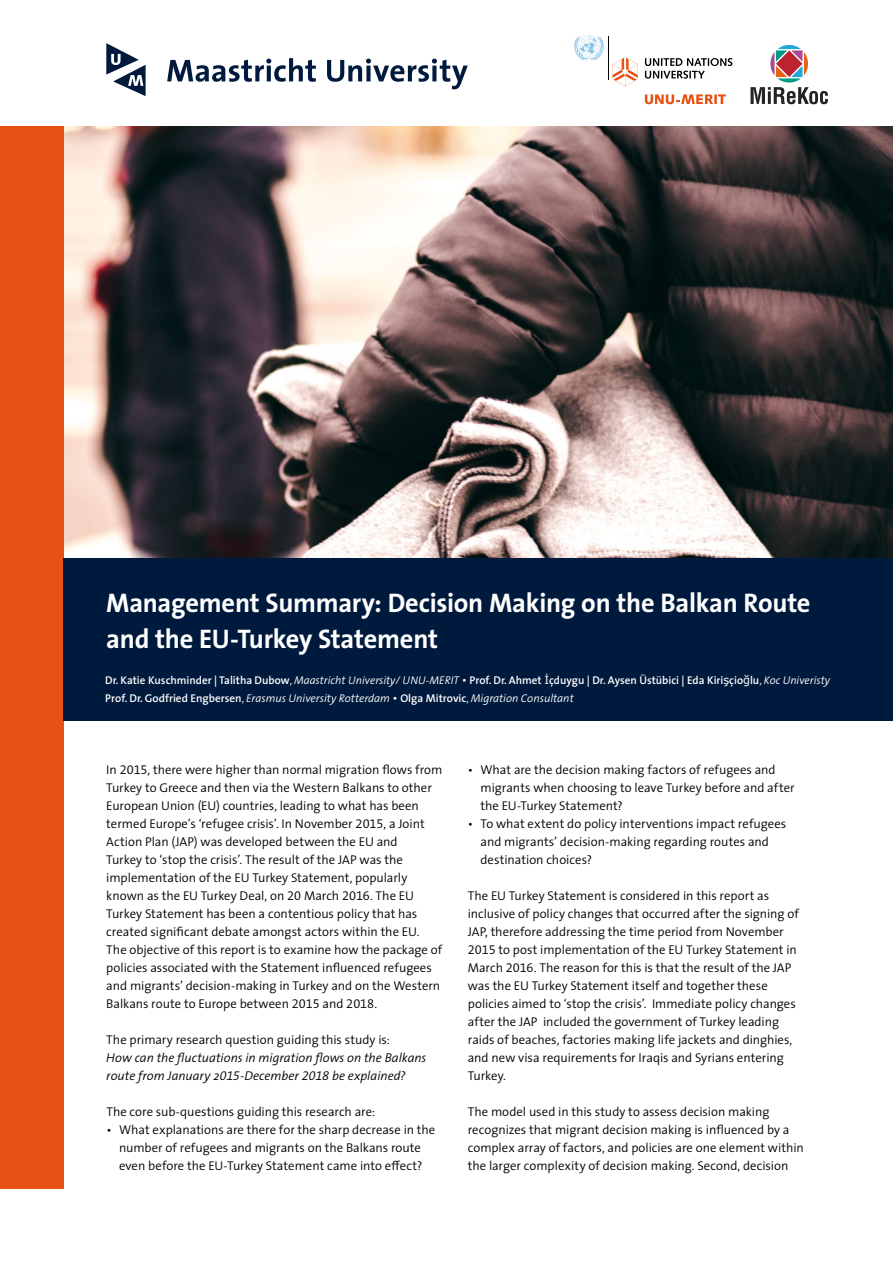
<style>
.page{position:relative;width:893px;height:1263px;background:#fff}
.page>*{position:absolute;margin:0;border:0;box-sizing:border-box;transform-origin:0 0}
.t1{font:700 27px/36px "The Sans";letter-spacing:-.01em;color:#fff}
.t2{font:300 12.75px/18px "The Sans";color:#000}
.t3{font:italic 300 12.75px/18px "The Sans";color:#000}
.t4{font:600 11.25px/18px "The Sans";color:#fff}
.s1{font-weight:300}
.s2{font-weight:300;font-style:italic}
.s3{font-weight:300;font-size:12.75px}
.s4{font-family:"Verdana";font-weight:400}
.s5{font-family:"The Sans Semi Light Expert";font-weight:400}
.s6{font-family:"The Sans Semi Light Italic Exp";font-weight:400;font-style:normal}
</style>
<div class="page">
<img style="left:64px;top:126px;width:829px;height:432px">
<svg style="left:167px;top:58px;width:149px;height:24px"></svg>
<svg style="left:327px;top:59px;width:141px;height:30px"></svg>
<svg style="left:106px;top:43px;width:40px;height:53px"></svg>
<hr style="left:608px;top:36px;width:1px;height:44px;background:#000">
<svg style="left:574px;top:35px;width:30px;height:26px"></svg>
<svg style="left:645px;top:94px;width:81px;height:10px"></svg>
<svg style="left:612px;top:58px;width:26px;height:28px"></svg>
<svg style="left:645px;top:58px;width:87px;height:21px"></svg>
<svg style="left:750px;top:45px;width:78px;height:59px"></svg>
<div style="left:0;top:126px;width:64px;height:1062px;background:#e85113"></div>
<div style="left:64px;top:558px;width:829px;height:162px;background:#001a3d"></div>
<h1 class="t1" style="left:106px;top:584px;width:706px">Management Summary: Decision Making on the Balkan Route and the EU-Turkey Statement</h1>
<p class="t4" style="left:105px;top:671px;width:726px">Dr. Katie Kuschminder | Talitha Dubow<span class="s1">,</span> <span class="s2">Maastricht University/ UNU-MERIT</span> <span class="s3">•</span> Prof. Dr. Ahmet <span class="s4">İ</span>çduygu | Dr. Aysen Üstübici | Eda Kiri<span class="s4">ş</span>çio<span class="s4">ğ</span>lu<span class="s1">,</span> <span class="s2">Koc Univeristy<br></span>Prof. Dr. Godfried Engbersen<span class="s1">,</span> <span class="s2">Erasmus University Rotterdam</span> <span class="s3">•</span> Olga Mitrovic<span class="s1">,</span> <span class="s2">Migration Consultant</span></p>
<p class="t2" style="left:106px;top:760px;width:338px">In <span class="s5">2015</span>, there were higher than normal migration flows from Turkey to Greece and then via the Western Balkans to other European Union (EU) countries, leading to what has been termed Europe’s ‘refugee crisis’. In November <span class="s5">2015</span>, a Joint Action Plan (JAP) was developed between the EU and<br>Turkey to ‘stop the crisis’. The result of the JAP was the implementation of the EU Turkey Statement, popularly known as the EU Turkey Deal, on <span class="s5">20</span> March <span class="s5">2016</span>. The EU Turkey Statement has been a contentious policy that has created significant debate amongst actors within the EU.<br>The objective of this report is to examine how the package of policies associated with the Statement influenced refugees and migrants’ decision-making in Turkey and on the Western Balkans route to Europe between <span class="s5">2015</span> and <span class="s5">2018</span>.</p>
<p class="t2" style="left:106px;top:1030px;width:285px">The primary research question guiding this study is:</p>
<p class="t3" style="left:106px;top:1048px;width:322px">How can the fluctuations in migration flows on the Balkans route from January 2<span class="s6">015</span>-December <span class="s6">2018</span> be explained?</p>
<p class="t2" style="left:106px;top:1102px;width:270px">The core sub-questions guiding this research are:</p>
<p class="t2" style="left:106px;top:1120px;width:331px;text-align:center">• What explanations are there for the sharp decrease in the number of refugees and migrants on the Balkans route even before the EU-Turkey Statement came into effect?</p>
<p class="t2" style="left:480px;top:760px;width:316px;text-indent:-13px">• What are the decision making factors of refugees and migrants when choosing to leave Turkey before and after the EU-Turkey Statement?</p>
<p class="t2" style="left:480px;top:814px;width:307px;text-indent:-13px">• To what extent do policy interventions impact refugees and migrants’ decision-making regarding routes and destination choices?</p>
<p class="t2" style="left:468px;top:886px;width:333px">The EU Turkey Statement is considered in this report as inclusive of policy changes that occurred after the signing of JAP, therefore addressing the time period from November <span class="s5">2015</span> to post implementation of the EU Turkey Statement in March <span class="s5">2016</span>. The reason for this is that the result of the JAP was the EU Turkey Statement itself and together these policies aimed to ‘stop the crisis’. Immediate policy changes after the JAP included the government of Turkey leading raids of beaches, factories making life jackets and dinghies, and new visa requirements for Iraqis and Syrians entering Turkey.</p>
<p class="t2" style="left:468px;top:1102px;width:338px">The model used in this study to assess decision making recognizes that migrant decision making is influenced by a complex array of factors, and policies are one element within the larger complexity of decision making. Second, decision</p>
</div>
